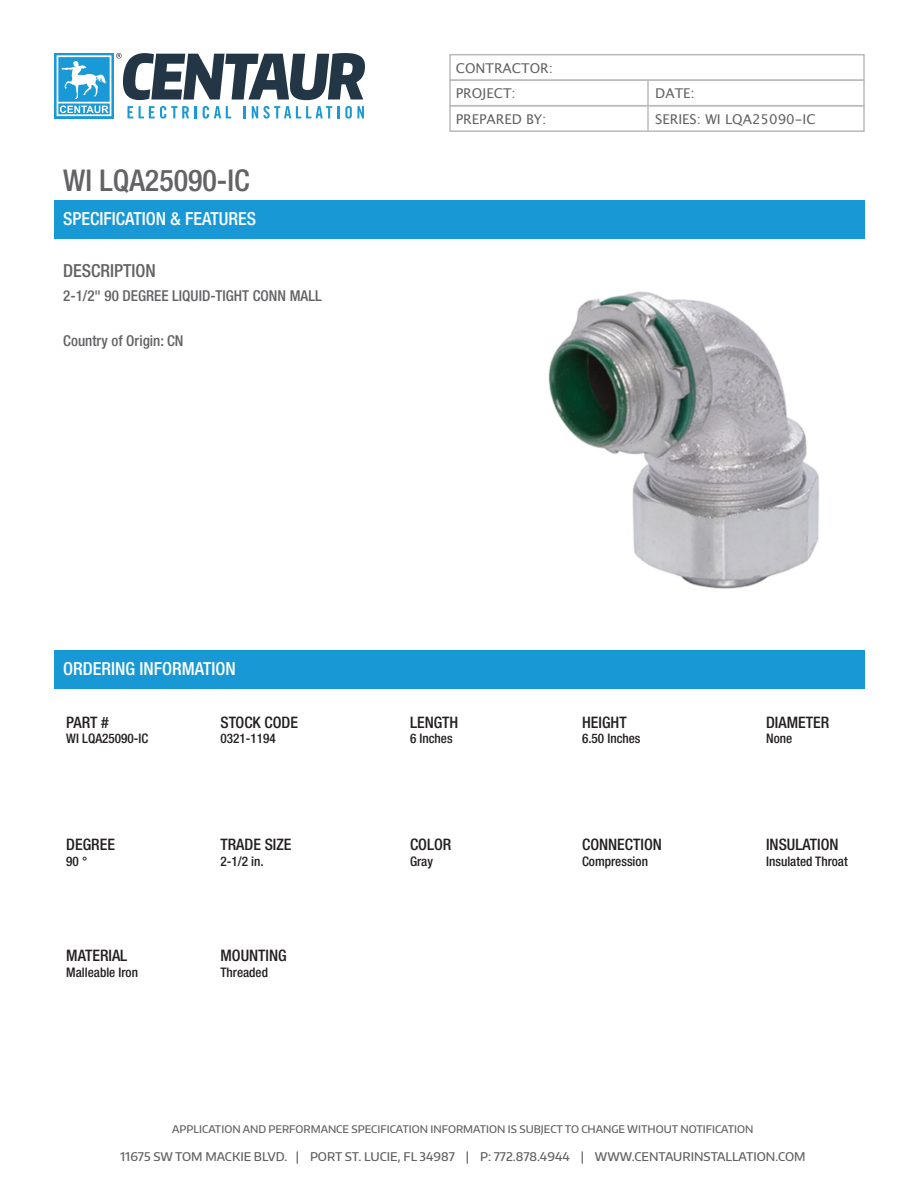
<style>
.page{position:relative;width:918px;height:1188px;background:#fff}
.page>*{position:absolute;margin:0;border:0;box-sizing:border-box;transform-origin:0 0}
.t1{font:500 condensed 30px "Helvetica Neue";color:#636366}
.t2{font:500 condensed 18px "Helvetica Neue";color:#fff}
.t3{font:500 condensed 18px "Helvetica Neue";color:#636366}
.t4{font:500 condensed 15.9px "Helvetica Neue";color:#231f20}
.t5{font:500 condensed 15px "Helvetica Neue";color:#636366}
.t6{font:13.5px "Lucida Grande";color:#636366}
.t7{font:500 condensed 13.2px "Helvetica Neue";color:#231f20}
.t8{font:500 12px "Encode Sans Normal";color:#636366}
.t9{font:500 10.5px "Encode Sans Normal";color:#636366}
</style>
<div class="page">
<svg style="left:54px;top:53px;width:3px;height:65px"></svg>
<svg style="left:57px;top:53px;width:308px;height:65px"></svg>
<div style="left:449px;top:54px;width:416px;height:27px;border:2px solid #babbbb"></div>
<div style="left:449px;top:79px;width:416px;height:27px;border:2px solid #babbbb"></div>
<hr style="left:647px;top:80px;width:2px;height:25px;background:#babbbb">
<div style="left:449px;top:105px;width:416px;height:27px;border:2px solid #babbbb"></div>
<hr style="left:647px;top:106px;width:2px;height:24px;background:#babbbb">
<div style="left:54px;top:200px;width:811px;height:39px;background:#1899d6"></div>
<div style="left:54px;top:650px;width:811px;height:39px;background:#1899d6"></div>
<img style="left:548px;top:292px;width:271px;height:297px">
<p class="t1" style="left:63px;top:163px;width:188px">WI LQA25090-IC</p>
<p class="t2" style="left:63px;top:208px;width:195px">SPECIFICATION &amp; FEATURES</p>
<p class="t3" style="left:63px;top:260px;width:94px">DESCRIPTION</p>
<p class="t5" style="left:63px;top:286px;width:260px">2-1/2" 90 DEGREE LIQUID-TIGHT CONN MALL</p>
<p class="t5" style="left:63px;top:331px;width:122px">Country of Origin: CN</p>
<p class="t6" style="left:456px;top:60px;width:99px">CONTRACTOR:</p>
<p class="t6" style="left:456px;top:86px;width:62px">PROJECT:</p>
<p class="t6" style="left:655px;top:86px;width:41px">DATE:</p>
<p class="t6" style="left:456px;top:111px;width:92px">PREPARED BY:</p>
<p class="t6" style="left:655px;top:111px;width:162px">SERIES: WI LQA25090-IC</p>
<p class="t2" style="left:63px;top:658px;width:174px">ORDERING INFORMATION</p>
<p class="t4" style="left:66px;top:712px;width:44px">PART #</p>
<p class="t7" style="left:66px;top:731px;width:84px">WI LQA25090-IC</p>
<p class="t4" style="left:220px;top:712px;width:79px">STOCK CODE</p>
<p class="t7" style="left:220px;top:731px;width:57px">0321-1194</p>
<p class="t4" style="left:66px;top:835px;width:50px">DEGREE</p>
<p class="t7" style="left:66px;top:854px;width:23px">90 °</p>
<p class="t4" style="left:220px;top:835px;width:72px">TRADE SIZE</p>
<p class="t7" style="left:220px;top:854px;width:45px">2-1/2 in.</p>
<p class="t4" style="left:66px;top:946px;width:63px">MATERIAL</p>
<p class="t7" style="left:66px;top:965px;width:73px">Malleable Iron</p>
<p class="t4" style="left:220px;top:946px;width:68px">MOUNTING</p>
<p class="t7" style="left:220px;top:965px;width:49px">Threaded</p>
<p class="t4" style="left:410px;top:712px;width:50px">LENGTH</p>
<p class="t7" style="left:410px;top:731px;width:44px">6 Inches</p>
<p class="t4" style="left:410px;top:835px;width:43px">COLOR</p>
<p class="t7" style="left:410px;top:854px;width:24px">Gray</p>
<p class="t4" style="left:582px;top:712px;width:46px">HEIGHT</p>
<p class="t7" style="left:582px;top:731px;width:60px">6.50 Inches</p>
<p class="t4" style="left:582px;top:835px;width:81px">CONNECTION</p>
<p class="t7" style="left:582px;top:854px;width:67px">Compression</p>
<p class="t4" style="left:766px;top:712px;width:65px">DIAMETER</p>
<p class="t7" style="left:766px;top:731px;width:28px">None</p>
<p class="t4" style="left:766px;top:835px;width:74px">INSULATION</p>
<p class="t7" style="left:766px;top:854px;width:83px">Insulated Throat</p>
<p class="t9" style="left:172px;top:1122px;width:583px">APPLICATION AND PERFORMANCE SPECIFICATION INFORMATION IS SUBJECT TO CHANGE WITHOUT NOTIFICATION</p>
<p class="t8" style="left:120px;top:1149px;width:687px">11675 SW TOM MACKIE BLVD. | PORT ST. LUCIE, FL 34987 | P: 772.878.4944 | WWW.CENTAURINSTALLATION.COM</p>
</div>
